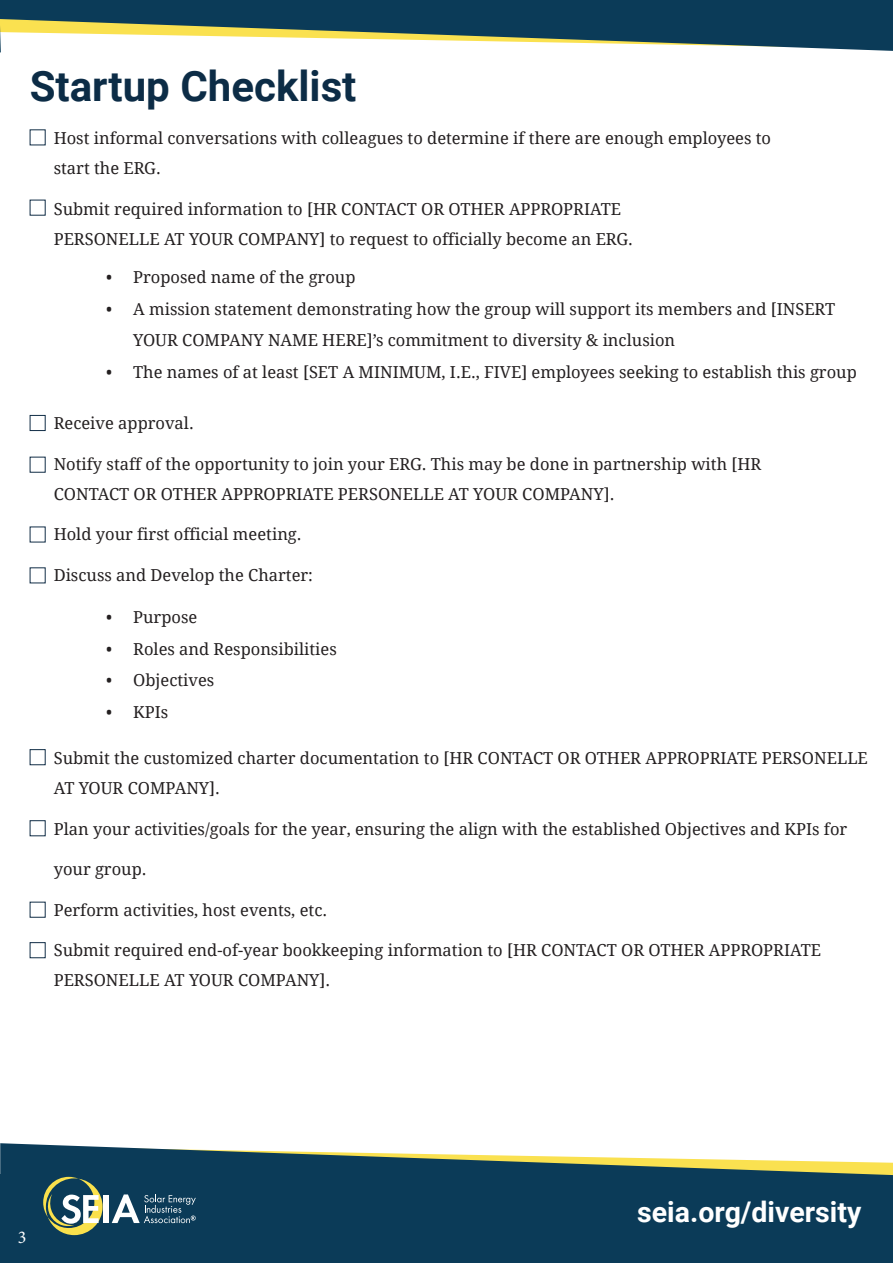
<style>
.page{position:relative;width:893px;height:1263px;background:#fff}
.page>*{position:absolute;margin:0;border:0;box-sizing:border-box;transform-origin:0 0}
.t1{font:700 42px "Roboto";color:#0c2c46}
.t2{font:700 28.5px "Roboto";color:#fff}
.t3{font:18px "Minion Pro";color:#fff}
.t4{font:16.5px/30px "Droid Serif";color:#231f20}
</style>
<div class="page">
<svg style="left:0;top:0;width:893px;height:52px"></svg>
<svg style="left:0;top:1143px;width:893px;height:120px;background:#2e5668"></svg>
<svg style="left:43px;top:1177px;width:60px;height:58px;background:#6b8270"></svg>
<div style="left:103px;top:1195px;width:6px;height:28px;background:#fff"></div>
<svg style="left:112px;top:1194px;width:84px;height:29px;background:#476b81"></svg>
<div style="left:0;top:1174px;width:15px;height:89px;background:#0b3b58"></div>
<div style="left:30px;top:415px;width:16px;height:16px;border:1px solid #112d46"></div>
<div style="left:30px;top:749px;width:16px;height:16px;border:1px solid #112d46"></div>
<div style="left:30px;top:820px;width:16px;height:16px;border:1px solid #112d46"></div>
<div style="left:30px;top:902px;width:16px;height:16px;border:1px solid #112d46"></div>
<div style="left:30px;top:942px;width:16px;height:16px;border:1px solid #112d46"></div>
<p class="t1" style="left:30px;top:57px;width:328px">Startup Checklist</p>
<p class="t4" style="left:54px;top:124px;width:719px">Host informal conversations with colleagues to determine if there are enough employees to start the ERG.</p>
<p class="t4" style="left:54px;top:194px;width:569px">Submit required information to [HR CONTACT OR OTHER APPROPRIATE</p>
<p class="t4" style="left:54px;top:224px;width:581px">PERSONELLE AT YOUR COMPANY] to request to officially become an ERG.</p>
<p class="t4" style="left:106px;top:263px;width:251px">• Proposed name of the group</p>
<p class="t4" style="left:133px;top:293px;width:703px;line-height:31.5px;text-indent:-27px">• A mission statement demonstrating how the group will support its members and [INSERT<br>YOUR COMPANY NAME HERE]’s commitment to diversity &amp; inclusion</p>
<p class="t4" style="left:106px;top:357px;width:752px">• The names of at least [SET A MINIMUM, I.E., FIVE] employees seeking to establish this group</p>
<p class="t4" style="left:54px;top:409px;width:142px">Receive approval.</p>
<p class="t4" style="left:54px;top:449px;width:709px">Notify staff of the opportunity to join your ERG. This may be done in partnership with [HR<br>CONTACT OR OTHER APPROPRIATE PERSONELLE AT YOUR COMPANY].</p>
<p class="t4" style="left:54px;top:520px;width:249px">Hold your first official meeting.</p>
<p class="t4" style="left:54px;top:560px;width:261px">Discuss and Develop the Charter:</p>
<p class="t4" style="left:106px;top:603px;width:93px">• Purpose</p>
<p class="t4" style="left:106px;top:634px;width:232px">• Roles and Responsibilities</p>
<p class="t4" style="left:106px;top:666px;width:110px">• Objectives</p>
<p class="t4" style="left:106px;top:697px;width:64px">• KPIs</p>
<p class="t4" style="left:54px;top:743px;width:816px">Submit the customized charter documentation to [HR CONTACT OR OTHER APPROPRIATE PERSONELLE<br>AT YOUR COMPANY].</p>
<p class="t4" style="left:54px;top:814px;width:795px">Plan your activities/goals for the year, ensuring the align with the established Objectives and KPIs for</p>
<p class="t4" style="left:54px;top:854px;width:94px">your group.</p>
<p class="t4" style="left:54px;top:895px;width:275px">Perform activities, host events, etc.</p>
<p class="t4" style="left:54px;top:935px;width:769px">Submit required end-of-year bookkeeping information to [HR CONTACT OR OTHER APPROPRIATE</p>
<p class="t4" style="left:54px;top:965px;width:278px">PERSONELLE AT YOUR COMPANY].</p>
<p class="t3" style="left:18px;top:1225px;width:10px">3</p>
<p class="t2" style="left:637px;top:1192px;width:226px">seia.org/diversity</p>
</div>
